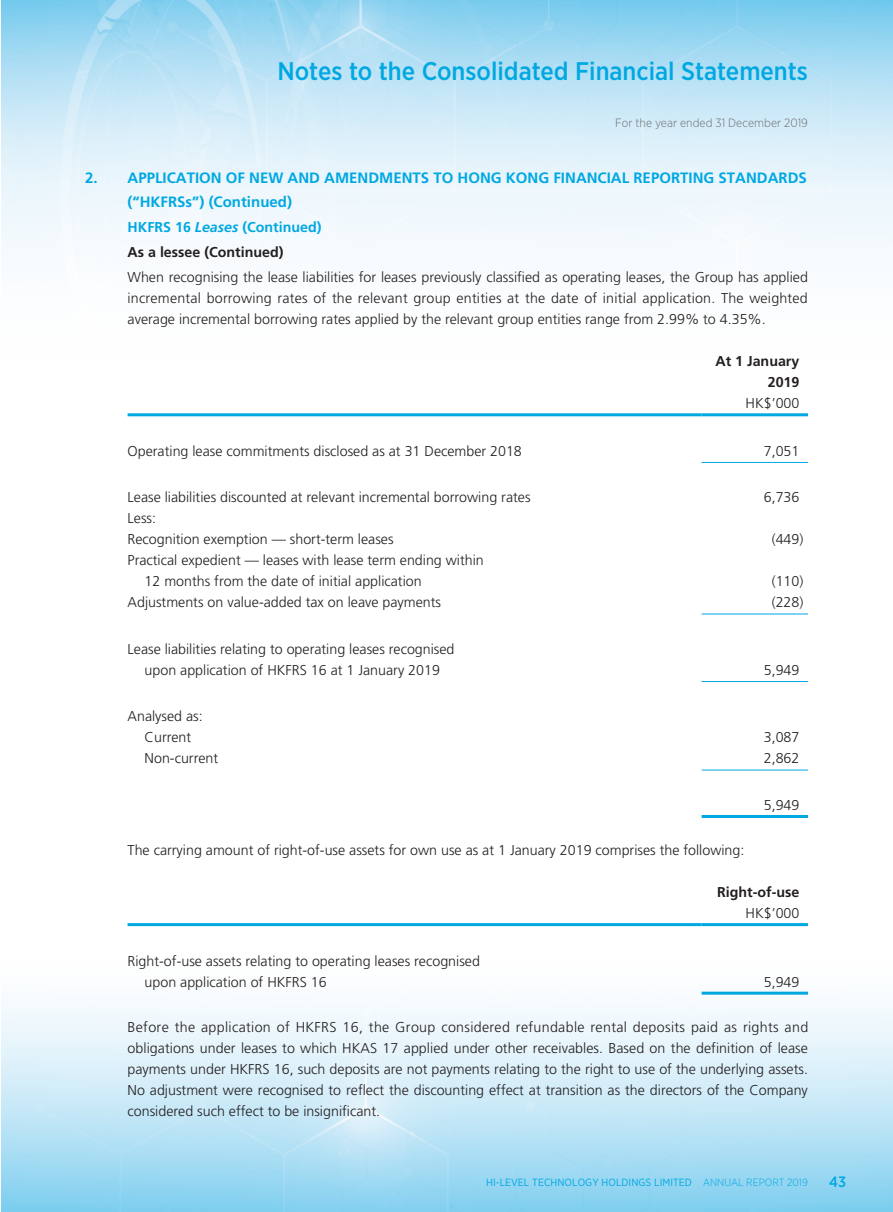
<style>
.page{position:relative;width:893px;height:1212px;background:#fff}
.page>*{position:absolute;margin:0;border:0;box-sizing:border-box;transform-origin:0 0}
.t1{font:500 25.5px "Gotham Narrow";color:#00a8e2}
._01_H1{font:700 15px/24px "Frutiger LT Std";color:#00a8e2}
.t2{font:500 15px "Gotham Narrow";color:#00a8e2}
._00_txt{font:300 14.25px/21px "Frutiger LT Std";color:#231f20;text-align:justify}
._50_Table_txt{font:300 14.25px/21px "Frutiger LT Std";color:#231f20}
._50_Table_txt-2{font:700 14.25px "Frutiger LT Std";color:#231f20}
._02_H2{font:700 14.25px "Frutiger LT Std";color:#00a8e2}
._03_H3{font:700 14.25px "Frutiger LT Std";color:#231f20}
.t3{font:300 12px "Gotham Narrow";letter-spacing:.005em;color:#6c6d70}
.t4{font:10.5px "Gotham Narrow";letter-spacing:.005em;color:#00a8e2}
.s1{font-style:italic}
.s2{font-weight:300}
</style>
<div class="page">
<img style="left:1px;top:0;width:892px;height:248px">
<hr style="left:128px;top:413px;width:574px;height:3px;background:#00a8e2">
<hr style="left:702px;top:413px;width:106px;height:3px;background:#00a8e2">
<hr style="left:702px;top:462px;width:106px;height:1px;background:#00a8e2">
<hr style="left:702px;top:614px;width:106px;height:1px;background:#00a8e2">
<hr style="left:702px;top:681px;width:106px;height:1px;background:#00a8e2">
<hr style="left:702px;top:770px;width:106px;height:1px;background:#00a8e2">
<hr style="left:702px;top:815px;width:106px;height:3px;background:#00a8e2">
<hr style="left:128px;top:923px;width:574px;height:3px;background:#00a8e2">
<hr style="left:702px;top:923px;width:106px;height:3px;background:#00a8e2">
<hr style="left:702px;top:992px;width:106px;height:3px;background:#00a8e2">
<h1 class="t1" style="left:277px;top:55px;width:532px">Notes to the Consolidated Financial Statements</h1>
<p class="t3" style="left:615px;top:115px;width:194px">For the year ended 31 December 2019</p>
<p class="_01_H1" style="left:128px;top:165px;width:681px;text-indent:-43px">2. APPLICATION OF NEW AND AMENDMENTS TO HONG KONG FINANCIAL REPORTING STANDARDS (“HKFRSs”) (Continued)</p>
<p class="_02_H2" style="left:128px;top:218px;width:195px">HKFRS 16 <span class="s1">Leases</span> (Continued)</p>
<p class="_03_H3" style="left:128px;top:244px;width:157px">As a lessee (Continued)</p>
<p class="_00_txt" style="left:128px;top:267px;width:682px">When recognising the lease liabilities for leases previously classified as operating leases, the Group has applied incremental borrowing rates of the relevant group entities at the date of initial application. The weighted average incremental borrowing rates applied by the relevant group entities range from 2.99% to 4.35%.</p>
<p class="_50_Table_txt-2" style="left:715px;top:353px;width:85px">At 1 January</p>
<p class="_50_Table_txt-2" style="left:768px;top:374px;width:33px">2019</p>
<p class="_50_Table_txt" style="left:746px;top:393px;width:55px">HK$’000</p>
<p class="_50_Table_txt" style="left:128px;top:441px;width:396px">Operating lease commitments disclosed as at 31 December 2018</p>
<p class="_50_Table_txt" style="left:764px;top:441px;width:37px">7,051</p>
<p class="_50_Table_txt" style="left:128px;top:487px;width:404px">Lease liabilities discounted at relevant incremental borrowing rates</p>
<p class="_50_Table_txt" style="left:764px;top:487px;width:37px">6,736</p>
<p class="_50_Table_txt" style="left:128px;top:508px;width:30px">Less:</p>
<p class="_50_Table_txt" style="left:128px;top:529px;width:268px">Recognition exemption — short-term leases</p>
<p class="_50_Table_txt" style="left:772px;top:529px;width:33px">(449)</p>
<p class="_50_Table_txt" style="left:145px;top:550px;width:341px;text-indent:-17px">Practical expedient — leases with lease term ending within<br>12 months from the date of initial application</p>
<p class="_50_Table_txt" style="left:772px;top:571px;width:33px">(110)</p>
<p class="_50_Table_txt" style="left:128px;top:592px;width:315px">Adjustments on value-added tax on leave payments</p>
<p class="_50_Table_txt" style="left:772px;top:592px;width:33px">(228)</p>
<p class="_50_Table_txt" style="left:128px;top:639px;width:328px;text-align:center">Lease liabilities relating to operating leases recognised upon application of HKFRS 16 at 1 January 2019</p>
<p class="_50_Table_txt" style="left:764px;top:660px;width:37px">5,949</p>
<p class="_50_Table_txt" style="left:128px;top:706px;width:77px">Analysed as:</p>
<p class="_50_Table_txt" style="left:145px;top:727px;width:48px">Current</p>
<p class="_50_Table_txt" style="left:764px;top:727px;width:37px">3,087</p>
<p class="_50_Table_txt" style="left:145px;top:748px;width:75px">Non-current</p>
<p class="_50_Table_txt" style="left:764px;top:748px;width:37px">2,862</p>
<p class="_50_Table_txt" style="left:764px;top:795px;width:37px">5,949</p>
<p class="_00_txt" style="left:128px;top:840px;width:618px">The carrying amount of right-of-use assets for own use as at 1 January 2019 comprises the following:</p>
<p class="_50_Table_txt-2" style="left:717px;top:884px;width:84px">Right-of-use</p>
<p class="_50_Table_txt" style="left:746px;top:903px;width:55px">HK$’000</p>
<p class="_50_Table_txt" style="left:145px;top:950px;width:337px;text-indent:-17px">Right-of-use assets relating to operating leases recognised upon application of HKFRS 16</p>
<p class="_50_Table_txt" style="left:764px;top:971px;width:37px">5,949</p>
<p class="_00_txt" style="left:128px;top:1016px;width:682px">Before the application of HKFRS 16, the Group considered refundable rental deposits paid as rights and obligations under leases to which HKAS 17 applied under other receivables. Based on the definition of lease payments under HKFRS 16, such deposits are not payments relating to the right to use of the underlying assets.<br>No adjustment were recognised to reflect the discounting effect at transition as the directors of the Company considered such effect to be insignificant.</p>
<p class="t4" style="left:486px;top:1176px;width:323px">HI-LEVEL TECHNOLOGY HOLDINGS LIMITED <span class="s2">ANNUAL REPORT 2019</span></p>
<p class="t2" style="left:829px;top:1172px;width:18px">43</p>
</div>
